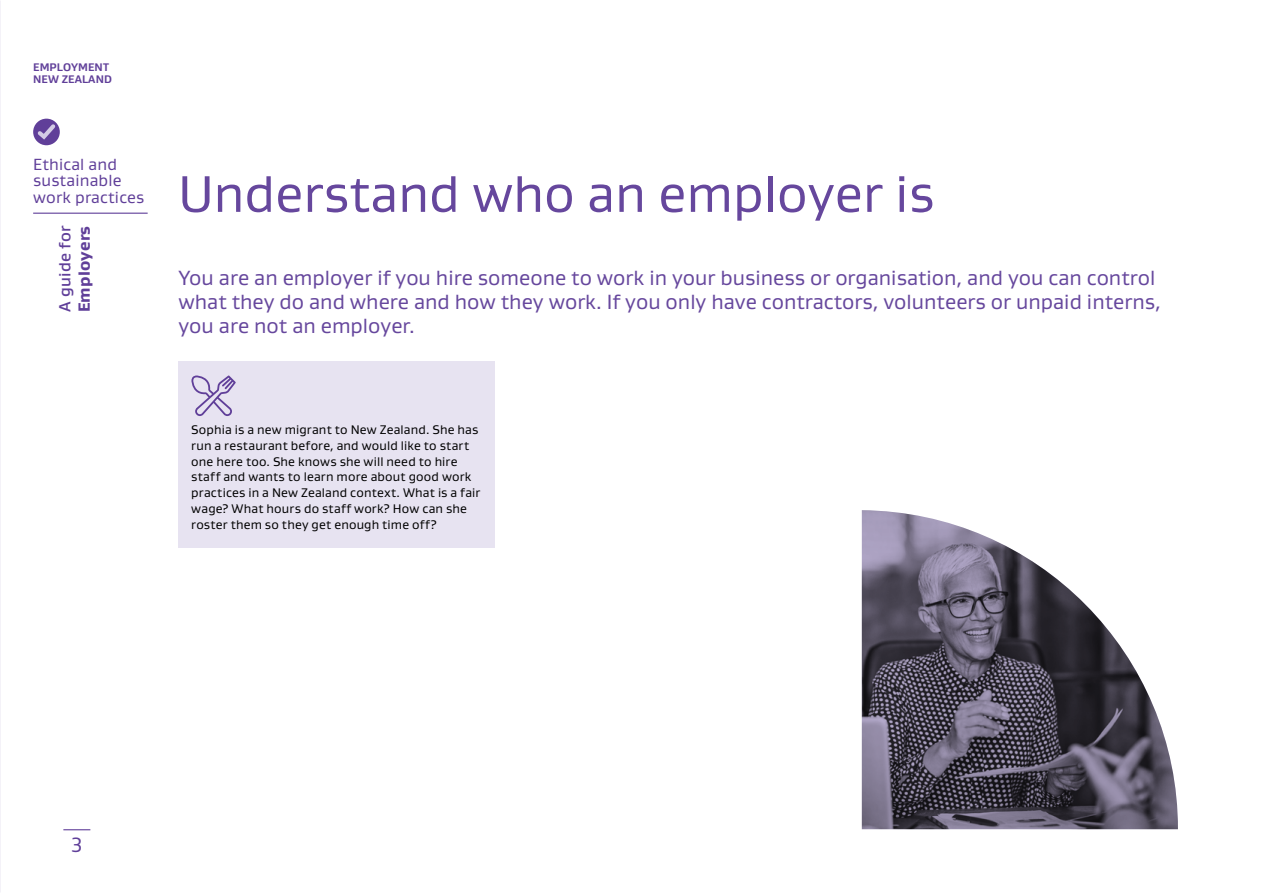
<style>
.page{position:relative;width:1263px;height:893px;background:#fff}
.page>*{position:absolute;margin:0;border:0;box-sizing:border-box;transform-origin:0 0}
.t1{font:52.5px "Gustan";color:#66479d}
.t2{font:21px/24px "Gustan";color:#66479d}
.t3{font:21px "Gustan";color:#603f99}
.t4{font:16.5px/16.5px "Gustan";letter-spacing:.01em;color:#603f99}
.t5{font:500 16.5px "Gustan";letter-spacing:.01em;color:#603f99}
.t6{font:800 16.5px "Gustan";letter-spacing:.01em;color:#603f99}
.t7{font:12.75px/15.8px "Gustan";letter-spacing:.015em;color:#000}
.t8{font:700 11.25px/11.2px "Gustan";letter-spacing:.01em;color:#603f99}
</style>
<div class="page">
<div style="left:33px;top:119px;width:27px;height:26px;background:#603f99;border-radius:50%"></div>
<svg style="left:34px;top:121px;width:25px;height:21px"></svg>
<hr style="left:33px;top:213px;width:115px;height:1px;background:#603f99">
<img style="left:862px;top:510px;width:316px;height:319px">
<div style="left:178px;top:361px;width:317px;height:187px;background:#e7e3f1"></div>
<svg style="left:191px;top:375px;width:45px;height:41px"></svg>
<svg style="left:63px;top:829px;width:27px;height:1px"></svg>
<p class="t8" style="left:33px;top:62px;width:80px">EMPLOYMENT<br>NEW ZEALAND</p>
<p class="t4" style="left:33px;top:156px;width:113px">Ethical and sustainable work practices</p>
<p class="t5" style="left:54px;top:312px;width:88px;rotate:-90deg">A guide for</p>
<p class="t6" style="left:73px;top:312px;width:88px;rotate:-90deg">Employers</p>
<h1 class="t1" style="left:178px;top:160px;width:757px">Understand who an employer is</h1>
<h2 class="t2" style="left:178px;top:265px;width:984px">You are an employer if you hire someone to work in your business or organisation, and you can control what they do and where and how they work. If you only have contractors, volunteers or unpaid interns, you are not an employer.</h2>
<p class="t7" style="left:191px;top:421px;width:291px">Sophia is a new migrant to New Zealand. She has run a restaurant before, and would like to start one here too. She knows she will need to hire staff and wants to learn more about good work practices in a New Zealand context. What is a fair wage? What hours do staff work? How can she roster them so they get enough time off?</p>
<h2 class="t3" style="left:71px;top:831px;width:13px">3</h2>
</div>
